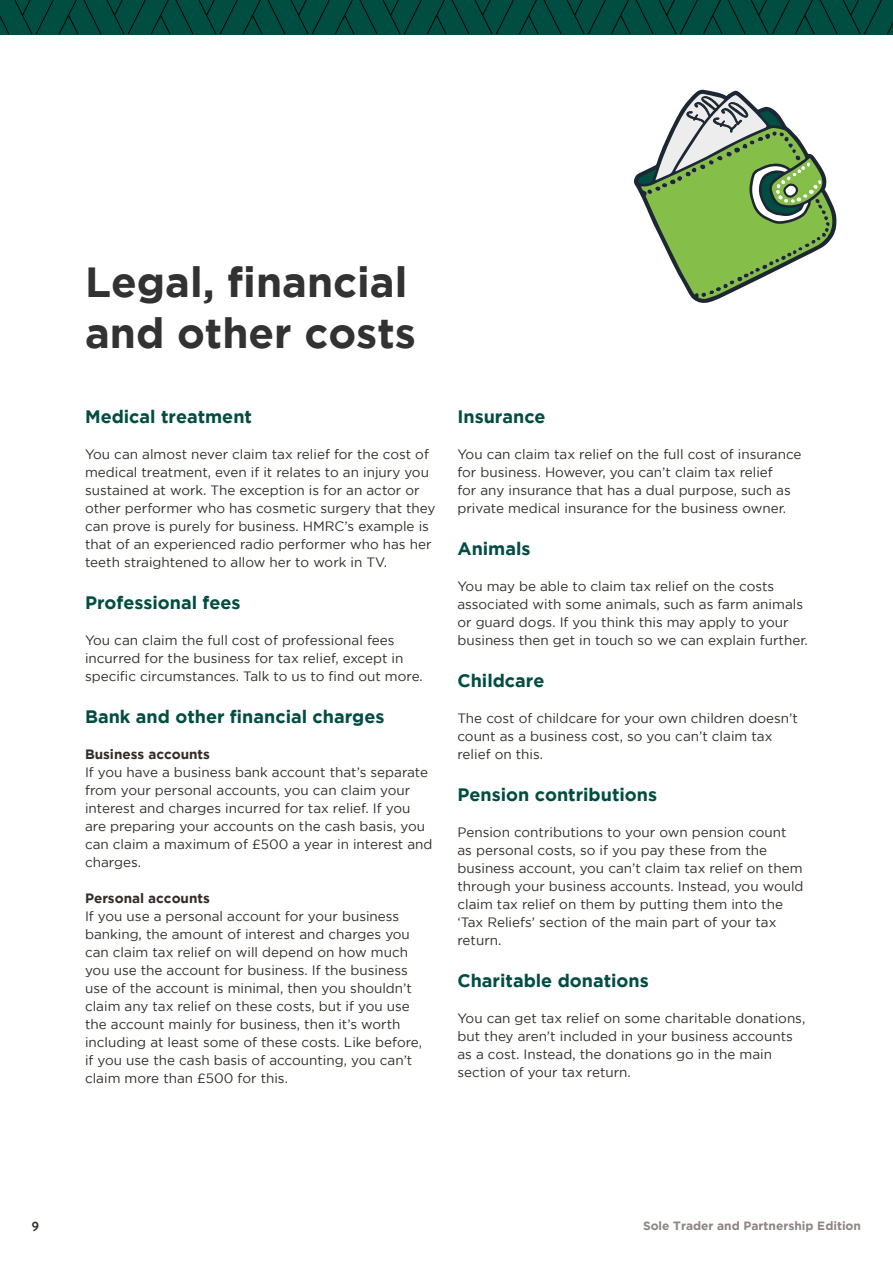
<style>
.page{position:relative;width:893px;height:1263px;background:#fff}
.page>*{position:absolute;margin:0;border:0;box-sizing:border-box;transform-origin:0 0}
.t1{font:700 42px/50.4px "Gotham";color:#333232}
.t2{font:700 18px "Gotham";color:#004d42}
.t3{font:13.5px/18px "Gotham";color:#332c28}
.t4{font:700 13.5px "Gotham";color:#332c28}
.t5{font:700 13.5px "Brandon Grotesque";color:#332c28}
.t6{font:700 12px "Gotham";color:#8d8684}
</style>
<div class="page">
<svg style="left:635px;top:91px;width:200px;height:211px"></svg>
<svg style="left:0;top:0;width:893px;height:34px;background:#00483e"></svg>
<h1 class="t1" style="left:85px;top:256px;width:332px">Legal, financial and other costs</h1>
<h2 class="t2" style="left:85px;top:406px;width:168px">Medical treatment</h2>
<p class="t3" style="left:85px;top:445px;width:352px">You can almost never claim tax relief for the cost of medical treatment, even if it relates to an injury you sustained at work. The exception is for an actor or other performer who has cosmetic surgery that they can prove is purely for business. HMRC’s example is that of an experienced radio performer who has her teeth straightened to allow her to work in TV.</p>
<h2 class="t2" style="left:85px;top:592px;width:157px">Professional fees</h2>
<p class="t3" style="left:85px;top:631px;width:339px">You can claim the full cost of professional fees incurred for the business for tax relief, except in specific circumstances. Talk to us to find out more.</p>
<h2 class="t2" style="left:85px;top:706px;width:301px">Bank and other financial charges</h2>
<p class="t4" style="left:85px;top:747px;width:126px">Business accounts</p>
<p class="t3" style="left:85px;top:763px;width:349px">If you have a business bank account that’s separate from your personal accounts, you can claim your interest and charges incurred for tax relief. If you are preparing your accounts on the cash basis, you can claim a maximum of £500 a year in interest and charges.</p>
<p class="t4" style="left:85px;top:890px;width:126px">Personal accounts</p>
<p class="t3" style="left:85px;top:907px;width:339px">If you use a personal account for your business banking, the amount of interest and charges you can claim tax relief on will depend on how much you use the account for business. If the business use of the account is minimal, then you shouldn’t claim any tax relief on these costs, but if you use the account mainly for business, then it’s worth including at least some of these costs. Like before, if you use the cash basis of accounting, you can’t claim more than £500 for this.</p>
<h2 class="t2" style="left:457px;top:406px;width:90px">Insurance</h2>
<p class="t3" style="left:457px;top:445px;width:346px">You can claim tax relief on the full cost of insurance for business. However, you can’t claim tax relief<br>for any insurance that has a dual purpose, such as private medical insurance for the business owner.</p>
<h2 class="t2" style="left:457px;top:538px;width:75px">Animals</h2>
<p class="t3" style="left:457px;top:577px;width:352px">You may be able to claim tax relief on the costs associated with some animals, such as farm animals or guard dogs. If you think this may apply to your business then get in touch so we can explain further.</p>
<h2 class="t2" style="left:457px;top:670px;width:89px">Childcare</h2>
<p class="t3" style="left:457px;top:709px;width:342px">The cost of childcare for your own children doesn’t count as a business cost, so you can’t claim tax relief on this.</p>
<h2 class="t2" style="left:457px;top:784px;width:201px">Pension contributions</h2>
<p class="t3" style="left:457px;top:823px;width:348px">Pension contributions to your own pension count as personal costs, so if you pay these from the business account, you can’t claim tax relief on them through your business accounts. Instead, you would claim tax relief on them by putting them into the ‘Tax Reliefs’ section of the main part of your tax return.</p>
<h2 class="t2" style="left:457px;top:970px;width:193px">Charitable donations</h2>
<p class="t3" style="left:457px;top:1009px;width:349px">You can get tax relief on some charitable donations, but they aren’t included in your business accounts as a cost. Instead, the donations go in the main section of your tax return.</p>
<p class="t5" style="left:32px;top:1217px;width:9px">9</p>
<p class="t6" style="left:643px;top:1219px;width:220px">Sole Trader and Partnership Edition</p>
</div>
